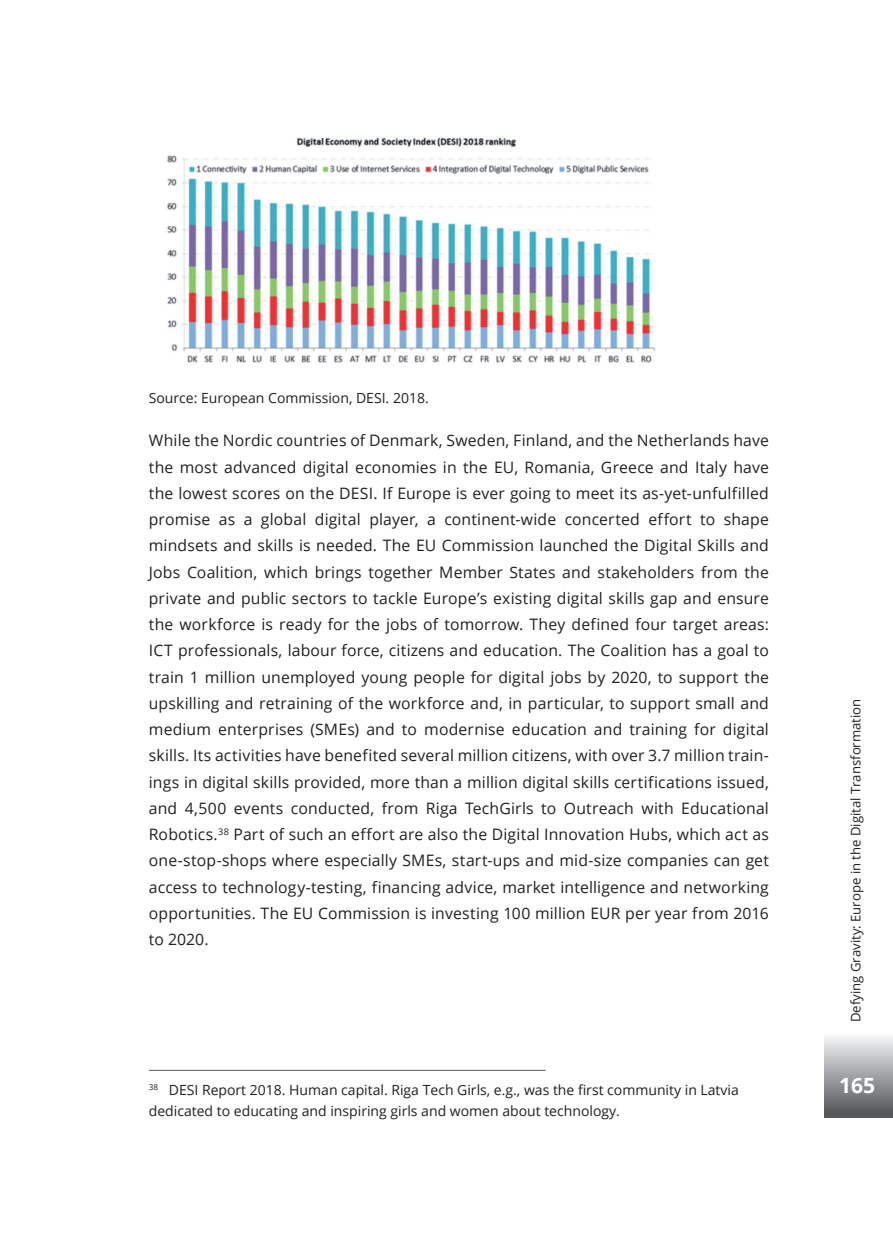
<style>
.page{position:relative;width:893px;height:1260px;background:#fff}
.page>*{position:absolute;margin:0;border:0;box-sizing:border-box;transform-origin:0 0}
.t1{font:700 21px "Open Sans";color:#fff}
.t2{font:15.75px/26.2px "Open Sans";letter-spacing:.01em;color:#231f20;text-align:justify}
.t3{font:14px/21px "Open Sans";color:#231f20}
.t4{font:13.12px "Open Sans";color:#231f20}
</style>
<div class="page">
<img style="left:824px;top:1037px;width:69px;height:81px">
<img style="left:167px;top:137px;width:489px;height:226px">
<hr style="left:149px;top:1070px;width:397px;height:1px;background:#57585a">
<p class="t3" style="left:149px;top:387px;width:281px">Source: European Commission, DESI. 2018.</p>
<p class="t2" style="left:149px;top:427px;width:622px">While the Nordic countries of Denmark, Sweden, Finland, and the Netherlands have the most advanced digital economies in the EU, Romania, Greece and Italy have the lowest scores on the DESI. If Europe is ever going to meet its as-yet-unfulfilled promise as a global digital player, a continent-wide concerted effort to shape mindsets and skills is needed. The EU Commission launched the Digital Skills and Jobs Coalition, which brings together Member States and stakeholders from the private and public sectors to tackle Europe’s existing digital skills gap and ensure the workforce is ready for the jobs of tomorrow. They defined four target areas:<br>ICT professionals, labour force, citizens and education. The Coalition has a goal to train 1 million unemployed young people for digital jobs by 2020, to support the upskilling and retraining of the workforce and, in particular, to support small and medium enterprises (SMEs) and to modernise education and training for digital skills. Its activities have benefited several million citizens, with over 3.7 million train&shy;ings in digital skills provided, more than a million digital skills certifications issued, and 4,500 events conducted, from Riga TechGirls to Outreach with Educational Robotics.<sup>38</sup> Part of such an effort are also the Digital Innovation Hubs, which act as one-stop-shops where especially SMEs, start-ups and mid-size companies can get access to technology-testing, financing advice, market intelligence and networking opportunities. The EU Commission is investing 100 million EUR per year from 2016 to 2020.</p>
<p class="t3" style="left:149px;top:1079px;width:592px"><sup>38</sup> DESI Report 2018. Human capital. Riga Tech Girls, e.g., was the first community in Latvia dedicated to educating and inspiring girls and women about technology.</p>
<p class="t4" style="left:847px;top:1022px;width:325px;rotate:-90deg">Defying Gravity: Europe in the Digital Transformation</p>
<h1 class="t1" style="left:839px;top:1071px;width:37px">165</h1>
</div>
